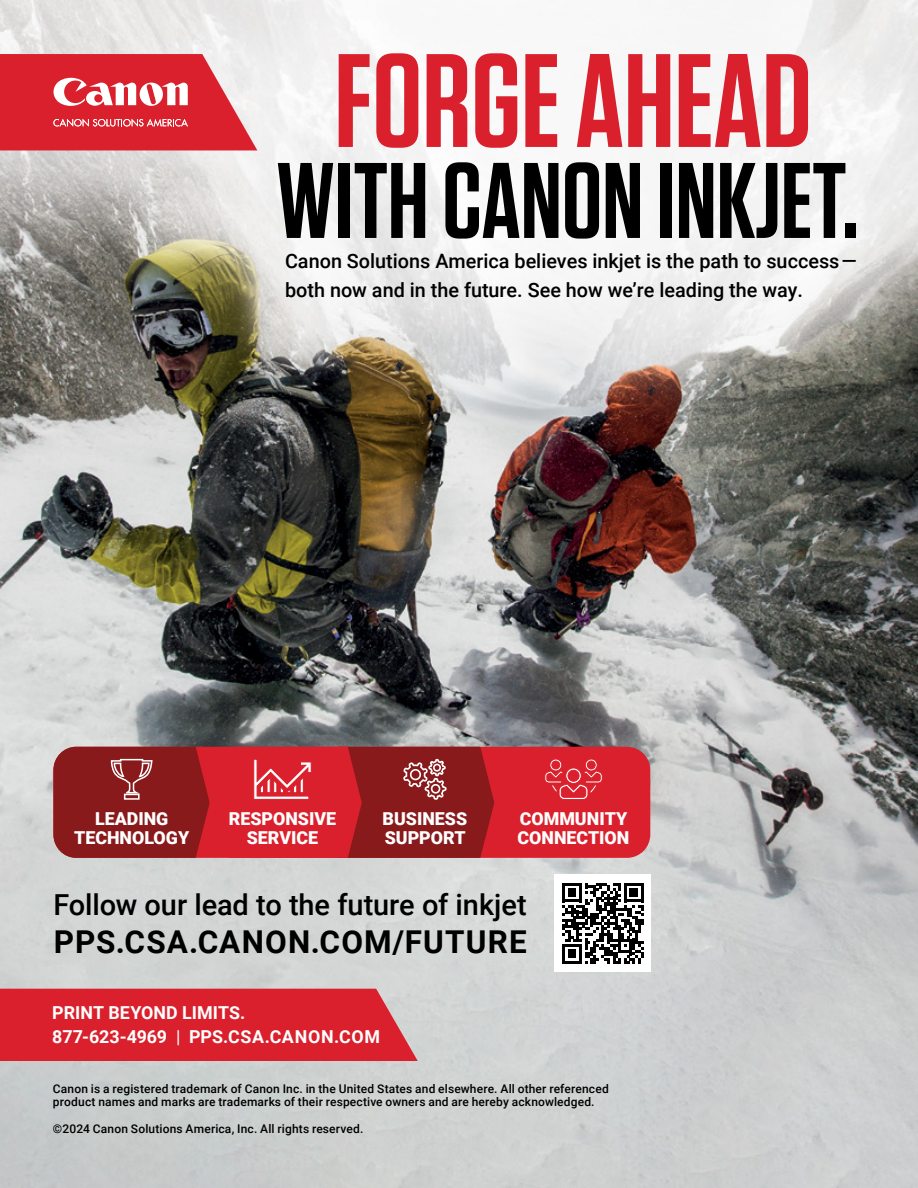
<style>
.page{position:relative;width:918px;height:1188px;background:#fff}
.page>*{position:absolute;margin:0;border:0;box-sizing:border-box;transform-origin:0 0}
.t1{font:600 132.6px "Tungsten";color:#da202c}
.t2{font:600 107.1px "Tungsten";color:#000}
.t3{font:700 31.5px "Roboto";letter-spacing:.035em;color:#000}
.t4{font:500 28.95px "Roboto";letter-spacing:-.005em;color:#000}
.t5{font:500 19.8px/28.8px "Roboto";color:#000}
.t6{font:900 17.85px/19.5px "Roboto";color:#fff;text-align:center}
.t7{font:700 17.85px/23.7px "Roboto";letter-spacing:.005em;color:#fff}
.t8{font:500 12px/13.5px "Roboto";letter-spacing:.01em;color:#000}
.s1{font-weight:400}
</style>
<div class="page">
<img style="left:0;top:0;width:918px;height:1188px">
<svg style="left:0;top:54px;width:257px;height:96px;background:#df4a54"></svg>
<div style="left:0;top:989px;width:418px;height:72px;background:#da202c"></div>
<div style="left:53px;top:747px;width:597px;height:111px;background:#da202c;border-radius:23px"></div>
<div style="left:555px;top:875px;width:96px;height:97px;background:#fff"></div>
<svg style="left:562px;top:883px;width:81px;height:81px"></svg>
<svg style="left:53px;top:719px;width:441px;height:139px"></svg>
<svg style="left:545px;top:759px;width:58px;height:41px"></svg>
<p class="t1" style="left:334px;top:31px;width:479px">FORGE AHEAD</p>
<p class="t2" style="left:276px;top:144px;width:584px">WITH CANON INKJET.</p>
<p class="t5" style="left:285px;top:246px;width:573px">Canon Solutions America believes inkjet is the path to success — both now and in the future. See how we’re leading the way.</p>
<p class="t6" style="left:74px;top:808px;width:116px">LEADING<br>TECHNOLOGY</p>
<p class="t6" style="left:383px;top:808px;width:86px;text-align:left">BUSINESS<br>SUPPORT</p>
<p class="t6" style="left:229px;top:808px;width:109px">RESPONSIVE<br>SERVICE</p>
<p class="t6" style="left:518px;top:808px;width:113px;text-align:left">COMMUNITY<br>CONNECTION</p>
<p class="t4" style="left:53px;top:885px;width:475px">Follow our lead to the future of inkjet</p>
<p class="t3" style="left:54px;top:919px;width:474px">PPS.CSA.CANON.COM/FUTURE</p>
<p class="t7" style="left:52px;top:1000px;width:329px">PRINT BEYOND LIMITS.<br>877-623-4969 <span class="s1">|</span> PPS.CSA.CANON.COM</p>
<p class="t8" style="left:53px;top:1081px;width:557px">Canon is a registered trademark of Canon Inc. in the United States and elsewhere. All other referenced product names and marks are trademarks of their respective owners and are hereby acknowledged.</p>
<p class="t8" style="left:53px;top:1122px;width:312px">©2024 Canon Solutions America, Inc. All rights reserved.</p>
</div>
